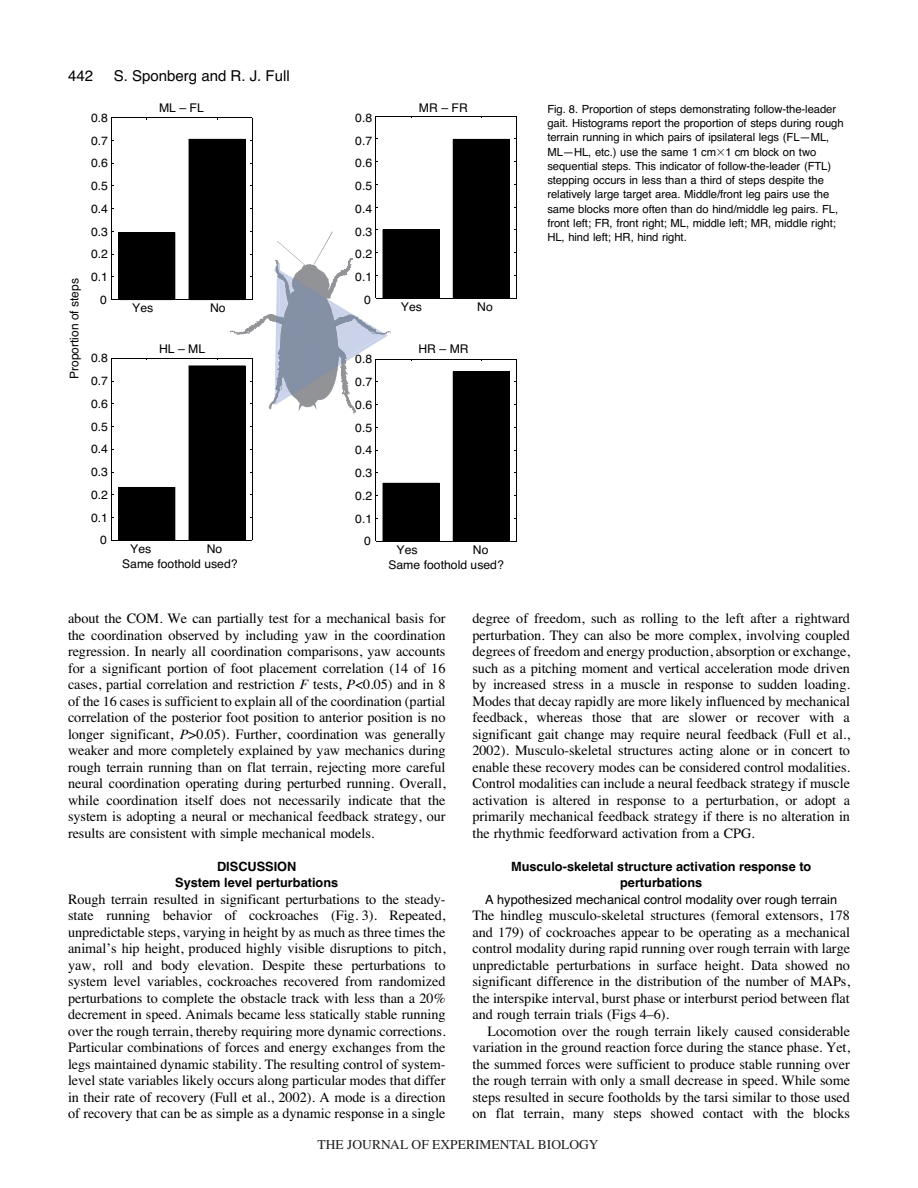
<style>
.page{position:relative;width:918px;height:1188px;background:#fff}
.page>*{position:absolute;margin:0;border:0;box-sizing:border-box;transform-origin:0 0}
.t1{font:15px "Helvetica";color:#000}
.t2{font:14.25px/16.5px "Times";letter-spacing:-.005em;color:#000;text-align:justify}
.t3{font:13.5px "Times";color:#231f20}
.t4{font:700 12.75px/16.5px "Helvetica";color:#000;text-align:center}
.t5{font:12.75px "Helvetica";color:#000}
.t6{font:12px/14.7px "Helvetica";color:#000}
.t7{font:11.25px/14.2px "Helvetica";letter-spacing:-.005em;color:#000}
.s1{color:#535761}
.s2{color:#fff}
.s3{font-family:"Mathematical Pi One"}
.s4{font-style:italic}
</style>
<div class="page">
<svg style="left:111px;top:116px;width:406px;height:426px"></svg>
<img style="left:267px;top:260px;width:21px;height:149px">
<img style="left:328px;top:314px;width:63px;height:45px">
<p class="t1" style="left:68px;top:70px;width:27px">442</p>
<p class="t1" style="left:114px;top:70px;width:177px">S. Sponberg and R. J. Full</p>
<p class="t6" style="left:68px;top:379px;width:102px;rotate:-90deg">Proportion of steps</p>
<p class="t6" style="left:91px;top:111px;width:18px">0.8</p>
<p class="t6" style="left:91px;top:134px;width:18px">0.7</p>
<p class="t6" style="left:91px;top:157px;width:18px">0.6</p>
<p class="t6" style="left:91px;top:180px;width:18px">0.5</p>
<p class="t6" style="left:91px;top:202px;width:18px">0.4</p>
<p class="t6" style="left:91px;top:225px;width:18px">0.3</p>
<p class="t6" style="left:91px;top:248px;width:18px">0.2</p>
<p class="t6" style="left:91px;top:271px;width:18px">0.1</p>
<p class="t6" style="left:100px;top:293px;width:8px">0</p>
<p class="t6" style="left:91px;top:352px;width:18px">0.8</p>
<p class="t6" style="left:91px;top:375px;width:18px">0.7</p>
<p class="t6" style="left:91px;top:398px;width:18px">0.6</p>
<p class="t6" style="left:91px;top:420px;width:18px">0.5</p>
<p class="t6" style="left:91px;top:443px;width:18px">0.4</p>
<p class="t6" style="left:91px;top:466px;width:18px">0.3</p>
<p class="t6" style="left:91px;top:489px;width:18px">0.2</p>
<p class="t6" style="left:91px;top:511px;width:18px">0.1</p>
<p class="t6" style="left:100px;top:534px;width:8px">0</p>
<p class="t6" style="left:159px;top:102px;width:46px">ML – FL</p>
<p class="t6" style="left:419px;top:102px;width:50px">MR – FR</p>
<p class="t6" style="left:355px;top:111px;width:18px">0.8</p>
<p class="t6" style="left:355px;top:134px;width:18px">0.7</p>
<p class="t6" style="left:355px;top:157px;width:18px">0.6</p>
<p class="t6" style="left:355px;top:180px;width:18px">0.5</p>
<p class="t6" style="left:355px;top:202px;width:18px">0.4</p>
<p class="t6" style="left:355px;top:225px;width:18px">0.3</p>
<p class="t6" style="left:355px;top:248px;width:18px">0.2</p>
<p class="t6" style="left:132px;top:302px;width:23px">Yes</p>
<p class="t6" style="left:210px;top:302px;width:17px">No</p>
<p class="t6" style="left:355px;top:271px;width:18px">0.1</p>
<p class="t6" style="left:364px;top:293px;width:8px">0</p>
<p class="t6" style="left:401px;top:300px;width:23px">Yes</p>
<p class="t6" style="left:477px;top:300px;width:17px">No</p>
<p class="t6" style="left:159px;top:343px;width:48px">HL – ML</p>
<p class="t6" style="left:418px;top:343px;width:52px">HR – MR</p>
<p class="t6" style="left:355px;top:353px;width:18px"><span class="s1">0</span>.8</p>
<p class="t6" style="left:355px;top:376px;width:18px">0.7</p>
<p class="t6" style="left:355px;top:398px;width:18px">0.6</p>
<p class="t6" style="left:355px;top:421px;width:18px">0.5</p>
<p class="t6" style="left:355px;top:444px;width:18px">0.4</p>
<p class="t6" style="left:355px;top:467px;width:18px">0.3</p>
<p class="t6" style="left:355px;top:489px;width:18px">0.2</p>
<p class="t6" style="left:122px;top:543px;width:117px;text-indent:85px">No<br>Same foothold used?</p>
<p class="t6" style="left:130px;top:543px;width:23px">Yes</p>
<p class="t6" style="left:355px;top:512px;width:18px">0.1</p>
<p class="t6" style="left:364px;top:535px;width:8px">0</p>
<p class="t6" style="left:388px;top:543px;width:117px;text-indent:85px">No<br>Same foothold used?</p>
<p class="t6" style="left:397px;top:543px;width:23px">Yes</p>
<p class="t7" style="left:547px;top:103px;width:298px">Fig.<span class="s2">·</span>8. Proportion of steps demonstrating follow-the-leader gait. Histograms report the proportion of steps during rough terrain running in which pairs of ipsilateral legs (FL—ML, ML—HL, etc.) use the same 1<span class="s2">·</span>cm<span class="s3">-</span>1<span class="s2">·</span>cm block on two sequential steps. This indicator of follow-the-leader (FTL) stepping occurs in less than a third of steps despite the relatively large target area. Middle/front leg pairs use the same blocks more often than do hind/middle leg pairs. FL, front left; FR, front right; ML, middle left; MR, middle right; HL, hind left; HR, hind right.</p>
<p class="t2" style="left:68px;top:612px;width:379px">about the COM. We can partially test for a mechanical basis for the coordination observed by including yaw in the coordination regression. In nearly all coordination comparisons, yaw accounts for a significant portion of foot placement correlation (14 of 16 cases, partial correlation and restriction <span class="s4">F</span> tests, <span class="s4">P</span>&lt;0.05) and in 8 of the 16 cases is sufficient to explain all of the coordination (partial correlation of the posterior foot position to anterior position is no longer significant, <span class="s4">P</span>&gt;0.05). Further, coordination was generally weaker and more completely explained by yaw mechanics during rough terrain running than on flat terrain, rejecting more careful neural coordination operating during perturbed running. Overall, while coordination itself does not necessarily indicate that the system is adopting a neural or mechanical feedback strategy, our results are consistent with simple mechanical models.</p>
<p class="t4" style="left:175px;top:859px;width:164px">DISCUSSION<br>System level perturbations</p>
<p class="t2" style="left:68px;top:892px;width:379px">Rough terrain resulted in significant perturbations to the steady&shy;state running behavior of cockroaches (Fig.<span class="s2">·</span>3). Repeated, unpredictable steps, varying in height by as much as three times the animal’s hip height, produced highly visible disruptions to pitch, yaw, roll and body elevation. Despite these perturbations to system level variables, cockroaches recovered from randomized perturbations to complete the obstacle track with less than a 20% decrement in speed. Animals became less statically stable running over the rough terrain, thereby requiring more dynamic corrections.<br>Particular combinations of forces and energy exchanges from the legs maintained dynamic stability. The resulting control of system&shy;level state variables likely occurs along particular modes that differ in their rate of recovery (Full et al., 2002). A mode is a direction of recovery that can be as simple as a dynamic response in a single</p>
<p class="t2" style="left:472px;top:612px;width:379px">degree of freedom, such as rolling to the left after a rightward perturbation. They can also be more complex, involving coupled degrees of freedom and energy production, absorption or exchange, such as a pitching moment and vertical acceleration mode driven by increased stress in a muscle in response to sudden loading.<br>Modes that decay rapidly are more likely influenced by mechanical feedback, whereas those that are slower or recover with a significant gait change may require neural feedback (Full et al., 2002). Musculo-skeletal structures acting alone or in concert to enable these recovery modes can be considered control modalities.<br>Control modalities can include a neural feedback strategy if muscle activation is altered in response to a perturbation, or adopt a primarily mechanical feedback strategy if there is no alteration in the rhythmic feedforward activation from a CPG.</p>
<p class="t4" style="left:511px;top:859px;width:302px">Musculo-skeletal structure activation response to perturbations</p>
<p class="t5" style="left:485px;top:895px;width:354px">A hypothesized mechanical control modality over rough terrain</p>
<p class="t2" style="left:472px;top:909px;width:379px">The hindleg musculo-skeletal structures (femoral extensors, 178 and 179) of cockroaches appear to be operating as a mechanical control modality during rapid running over rough terrain with large unpredictable perturbations in surface height. Data showed no significant difference in the distribution of the number of MAPs, the interspike interval, burst phase or interburst period between flat and rough terrain trials (Figs<span class="s2">·</span>4–6).</p>
<p class="t2" style="left:473px;top:1024px;width:379px;text-indent:15px">Locomotion over the rough terrain likely caused considerable variation in the ground reaction force during the stance phase. Yet, the summed forces were sufficient to produce stable running over the rough terrain with only a small decrease in speed. While some steps resulted in secure footholds by the tarsi similar to those used on flat terrain, many steps showed contact with the blocks</p>
<p class="t3" style="left:318px;top:1137px;width:282px">THE JOURNAL OF EXPERIMENTAL BIOLOGY</p>
</div>
